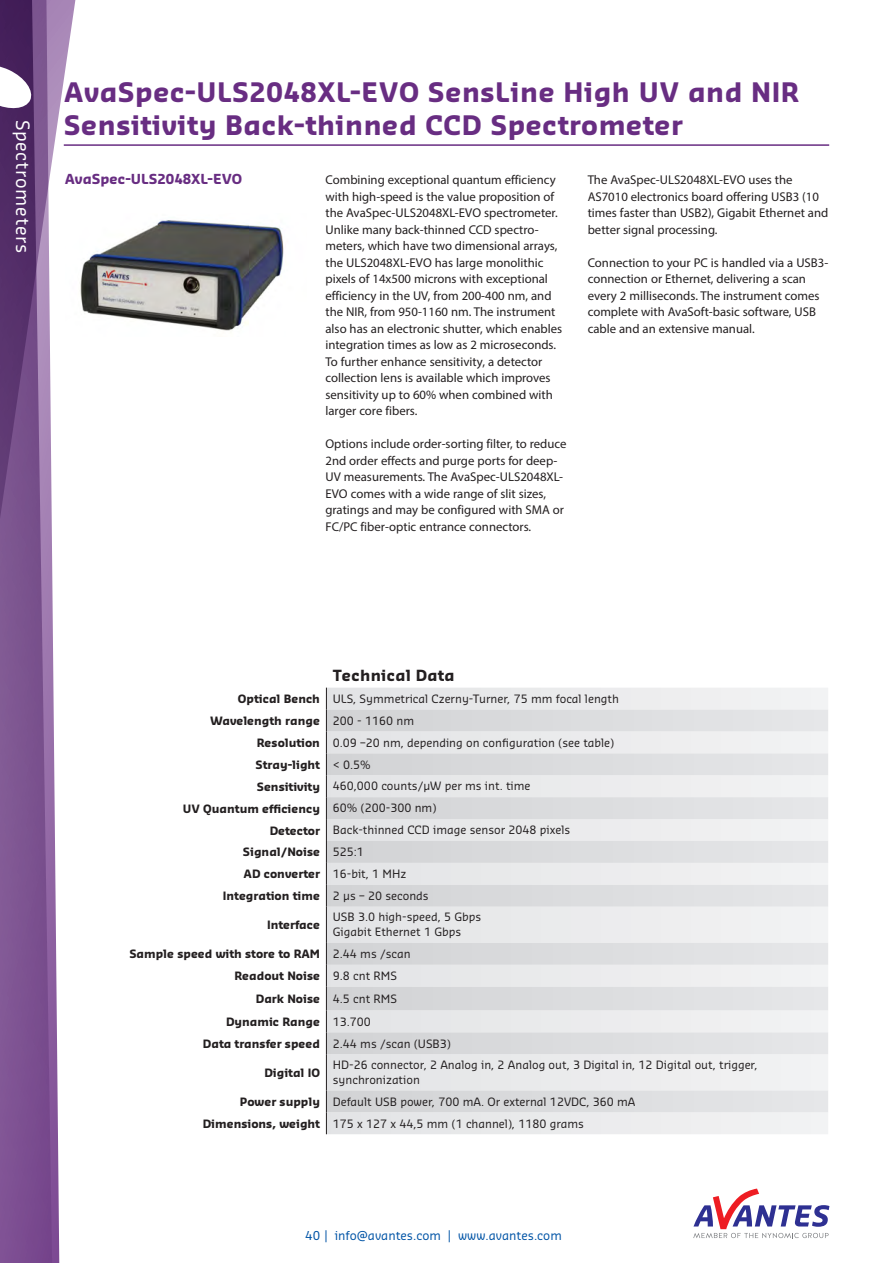
<style>
.page{position:relative;width:893px;height:1263px;background:#fff}
.page>*{position:absolute;margin:0;border:0;box-sizing:border-box;transform-origin:0 0}
.Product_kop_SPECTOME{font:700 26.25px/33px "Sansa Std";letter-spacing:.02em;color:#682d82}
.t1{font:18px "Sansa";letter-spacing:.04em;color:#fff}
.Tabel_bovenkop{font:700 15px "Sansa Std";letter-spacing:.02em;color:#231f20}
.Tussenkopje_SPECTOME{font:700 13.5px "Sansa Std";color:#682d82}
.Plat{font:12.75px/16.5px "Myriad Pro";color:#231f20}
.t2{font:12px "Sansa";color:#0154a6}
.Tabel_brood{font:11.25px/15px "Sansa";color:#231f20}
.Tabel_linker_kolom{font:700 11.25px "Sansa Std";color:#231f20}
</style>
<div class="page">
<svg style="left:0;top:0;width:76px;height:1263px"></svg>
<svg style="left:0;top:63px;width:34px;height:48px"></svg>
<svg style="left:693px;top:1188px;width:136px;height:50px"></svg>
<img style="left:66px;top:214px;width:218px;height:122px">
<hr style="left:64px;top:144px;width:765px;height:2px;background:#682d82">
<div style="left:327px;top:688px;width:501px;height:446px;background:#ebebed"></div>
<svg style="left:327px;top:709px;width:501px;height:403px;background:#e3e4e5"></svg>
<svg style="left:326px;top:688px;width:1px;height:219px"></svg>
<hr style="left:326px;top:907px;width:1px;height:36px;background:#231f20">
<svg style="left:326px;top:943px;width:1px;height:111px"></svg>
<hr style="left:326px;top:1054px;width:1px;height:36px;background:#231f20">
<svg style="left:326px;top:1090px;width:1px;height:44px"></svg>
<h2 class="t1" style="left:34px;top:119px;width:135px;rotate:90deg">Spectrometers</h2>
<p class="Product_kop_SPECTOME" style="left:64px;top:74px;width:737px">AvaSpec-ULS2048XL-EVO SensLine High UV and NIR<br>Sensitivity Back-thinned CCD Spectrometer</p>
<p class="Plat" style="left:325px;top:171px;width:238px">Combining exceptional quantum efficiency with high-speed is the value proposition of the AvaSpec-ULS2048XL-EVO spectrometer.<br>Unlike many back-thinned CCD spectro&shy;meters, which have two dimensional arrays, the ULS2048XL-EVO has large monolithic pixels of 14x500 microns with exceptional efficiency in the UV, from 200-400 nm, and the NIR, from 950-1160 nm. The instrument also has an electronic shutter, which enables integration times as low as 2 microseconds.<br>To further enhance sensitivity, a detector collection lens is available which improves sensitivity up to 60% when combined with larger core fibers.</p>
<p class="Plat" style="left:325px;top:435px;width:242px">Options include order-sorting filter, to reduce 2nd order effects and purge ports for deep-UV measurements. The AvaSpec-ULS2048XL-EVO comes with a wide range of slit sizes, gratings and may be configured with SMA or FC/PC fiber-optic entrance connectors.</p>
<p class="Tussenkopje_SPECTOME" style="left:65px;top:170px;width:179px">AvaSpec-ULS2048XL-EVO</p>
<p class="Plat" style="left:588px;top:171px;width:242px">The AvaSpec-ULS2048XL-EVO uses the AS7010 electronics board offering USB3 (10 times faster than USB2), Gigabit Ethernet and better signal processing.</p>
<p class="Plat" style="left:588px;top:254px;width:242px">Connection to your PC is handled via a USB3- connection or Ethernet, delivering a scan every 2 milliseconds. The instrument comes complete with AvaSoft-basic software, USB cable and an extensive manual.</p>
<p class="Tabel_bovenkop" style="left:333px;top:666px;width:123px">Technical Data</p>
<p class="Tabel_linker_kolom" style="left:238px;top:691px;width:84px">Optical Bench</p>
<p class="Tabel_brood" style="left:333px;top:691px;width:288px">ULS, Symmetrical Czerny-Turner, 75 mm focal length</p>
<p class="Tabel_linker_kolom" style="left:210px;top:713px;width:111px">Wavelength range</p>
<p class="Tabel_brood" style="left:333px;top:713px;width:83px">200 - 1160 nm</p>
<p class="Tabel_linker_kolom" style="left:257px;top:735px;width:65px">Resolution</p>
<p class="Tabel_brood" style="left:333px;top:734px;width:283px">0.09 –20 nm, depending on configuration (see table)</p>
<p class="Tabel_linker_kolom" style="left:256px;top:757px;width:66px">Stray-light</p>
<p class="Tabel_brood" style="left:333px;top:756px;width:40px">&lt; 0.5%</p>
<p class="Tabel_linker_kolom" style="left:257px;top:779px;width:65px">Sensitivity</p>
<p class="Tabel_brood" style="left:333px;top:778px;width:199px">460,000 counts/µW per ms int. time</p>
<p class="Tabel_linker_kolom" style="left:183px;top:801px;width:139px">UV Quantum efficiency</p>
<p class="Tabel_brood" style="left:333px;top:800px;width:105px">60% (200-300 nm)</p>
<p class="Tabel_linker_kolom" style="left:270px;top:823px;width:52px">Detector</p>
<p class="Tabel_brood" style="left:333px;top:822px;width:239px">Back-thinned CCD image sensor 2048 pixels</p>
<p class="Tabel_linker_kolom" style="left:243px;top:845px;width:79px">Signal/Noise</p>
<p class="Tabel_brood" style="left:333px;top:844px;width:33px">525:1</p>
<p class="Tabel_linker_kolom" style="left:244px;top:867px;width:78px">AD converter</p>
<p class="Tabel_brood" style="left:333px;top:866px;width:75px">16-bit, 1 MHz</p>
<p class="Tabel_linker_kolom" style="left:223px;top:889px;width:99px">Integration time</p>
<p class="Tabel_brood" style="left:333px;top:888px;width:97px">2 µs – 20 seconds</p>
<p class="Tabel_linker_kolom" style="left:267px;top:918px;width:54px">Interface</p>
<p class="Tabel_brood" style="left:333px;top:909px;width:150px">USB 3.0 high-speed, 5 Gbps</p>
<p class="Tabel_brood" style="left:333px;top:924px;width:130px">Gigabit Ethernet 1 Gbps</p>
<p class="Tabel_linker_kolom" style="left:129px;top:947px;width:192px">Sample speed with store to RAM</p>
<p class="Tabel_brood" style="left:333px;top:946px;width:79px">2.44 ms /scan</p>
<p class="Tabel_linker_kolom" style="left:235px;top:969px;width:87px">Readout Noise</p>
<p class="Tabel_brood" style="left:333px;top:968px;width:66px">9.8 cnt RMS</p>
<p class="Tabel_linker_kolom" style="left:256px;top:991px;width:66px">Dark Noise</p>
<p class="Tabel_brood" style="left:333px;top:991px;width:66px">4.5 cnt RMS</p>
<p class="Tabel_linker_kolom" style="left:226px;top:1014px;width:95px">Dynamic Range</p>
<p class="Tabel_brood" style="left:333px;top:1013px;width:40px">13.700</p>
<p class="Tabel_linker_kolom" style="left:203px;top:1036px;width:119px">Data transfer speed</p>
<p class="Tabel_brood" style="left:333px;top:1035px;width:120px">2.44 ms /scan (USB3)</p>
<p class="Tabel_linker_kolom" style="left:264px;top:1065px;width:57px">Digital IO</p>
<p class="Tabel_brood" style="left:333px;top:1057px;width:426px">HD-26 connector, 2 Analog in, 2 Analog out, 3 Digital in, 12 Digital out, trigger, synchronization</p>
<p class="Tabel_linker_kolom" style="left:240px;top:1094px;width:82px">Power supply</p>
<p class="Tabel_brood" style="left:333px;top:1093px;width:304px">Default USB power, 700 mA. Or external 12VDC, 360 mA</p>
<p class="Tabel_linker_kolom" style="left:203px;top:1116px;width:119px">Dimensions, weight</p>
<p class="Tabel_brood" style="left:333px;top:1115px;width:253px">175 x 127 x 44,5 mm (1 channel), 1180 grams</p>
<p class="t2" style="left:305px;top:1227px;width:258px">40 | info@avantes.com | www.avantes.com</p>
</div>
